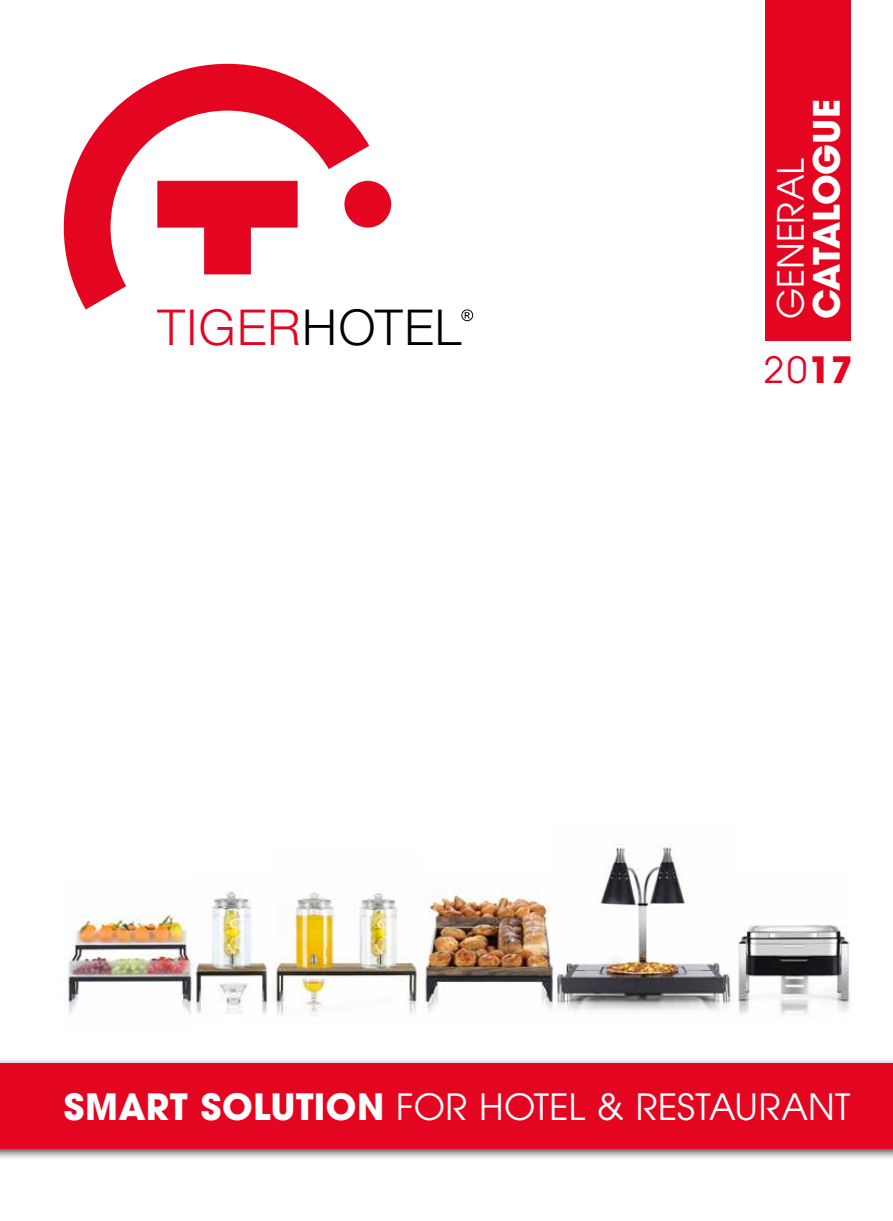
<style>
.page{position:relative;width:893px;height:1221px;background:#fff}
.page>*{position:absolute;margin:0;border:0;box-sizing:border-box;transform-origin:0 0}
.t1{font:300 49.5px "Helvetica Neue";letter-spacing:.03em;color:#e40521}
.t2{font:36px "Avant Garde";letter-spacing:.005em;color:#fff}
.t3{font:700 36px "Avant Garde";letter-spacing:-.01em;color:#fff}
.t4{font:36px "Avant Garde";color:#e40521}
.s1{color:#000}
.s2{font-weight:700}
</style>
<div class="page">
<div style="left:344px;top:181px;width:47px;height:46px;background:#e40521;border-radius:50%"></div>
<svg style="left:64px;top:64px;width:305px;height:245px"></svg>
<svg style="left:461px;top:309px;width:12px;height:12px"></svg>
<img style="left:737px;top:924px;width:113px;height:91px">
<img style="left:555px;top:841px;width:176px;height:170px">
<img style="left:273px;top:892px;width:148px;height:124px">
<img style="left:192px;top:891px;width:77px;height:123px">
<img style="left:65px;top:914px;width:127px;height:101px">
<img style="left:424px;top:889px;width:131px;height:124px">
<div style="left:765px;top:0;width:85px;height:340px;background:#e40521"></div>
<div style="left:0;top:1057px;width:893px;height:103px;background:#000;opacity:.75"></div>
<div style="left:0;top:1063px;width:893px;height:85px;background:#e40521"></div>
<h1 class="t1" style="left:157px;top:297px;width:306px">TIGER<span class="s1">HOTEL</span></h1>
<p class="t2" style="left:769px;top:319px;width:162px;rotate:-90deg">GENERAL</p>
<p class="t3" style="left:803px;top:319px;width:221px;rotate:-90deg">CATALOGUE</p>
<p class="t4" style="left:764px;top:348px;width:91px">20<span class="s2">17</span></p>
<p class="t2" style="left:64px;top:1085px;width:788px"><span class="s2">SMART SOLUTION</span> FOR HOTEL &amp; RESTAURANT</p>
</div>
